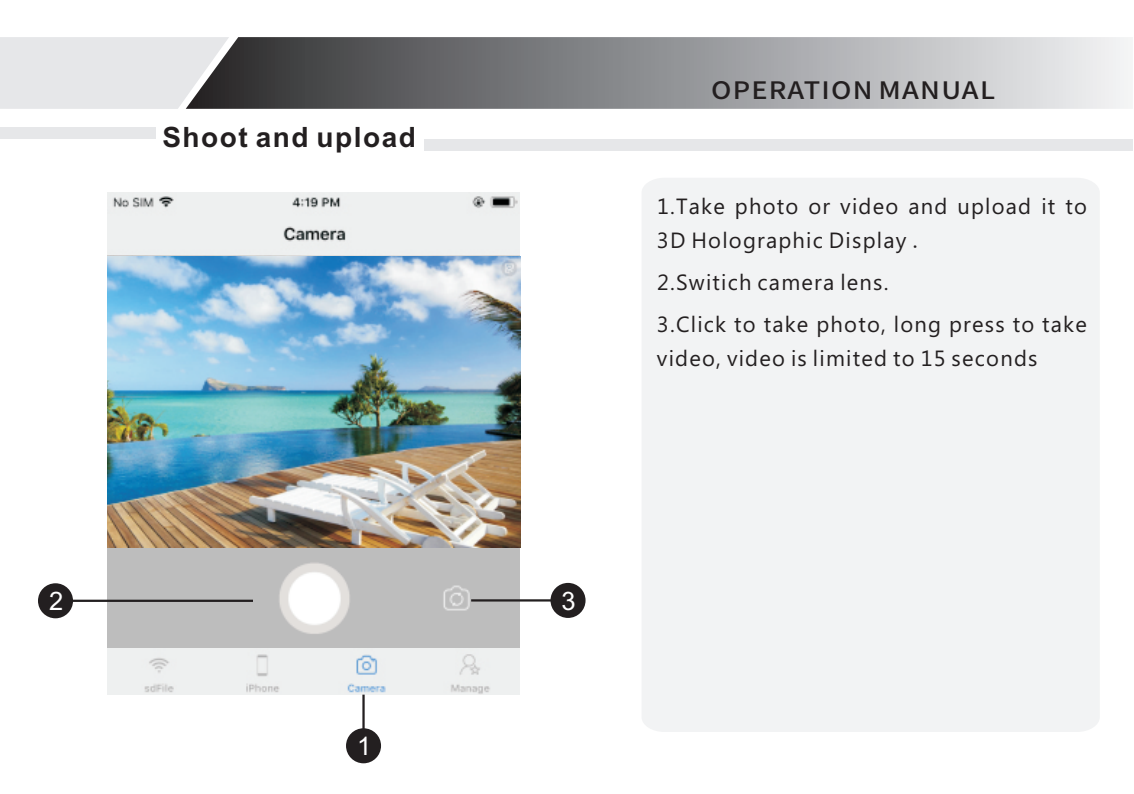
<style>
.page{position:relative;width:1134px;height:794px;background:#fff}
.page>*{position:absolute;margin:0;border:0;box-sizing:border-box;transform-origin:0 0}
.t1{font:700 28px "Arial";letter-spacing:.055em;color:#231f20}
.t2{font:25.6px "Arial";color:#fff}
.t3{font:24px "Source Han Sans";letter-spacing:.045em;color:#231f20;scale:1.13 1}
.t4{font:22px/33.6px "Microsoft Phags Pa";letter-spacing:.055em;color:#231f20}
.s1{font-family:"Sim Sun"}
</style>
<div class="page">
<div style="left:425px;top:139px;width:708px;height:11px;background:#e6e7e9"></div>
<div style="left:0;top:128px;width:155px;height:11px;background:#e6e7e9"></div>
<div style="left:0;top:37px;width:186px;height:72px;background:#e6e7e9"></div>
<svg style="left:186px;top:37px;width:946px;height:72px;background:#949598"></svg>
<img style="left:108px;top:193px;width:412px;height:64px">
<img style="left:108px;top:257px;width:412px;height:438px">
<svg style="left:361px;top:692px;width:5px;height:36px"></svg>
<div style="left:346px;top:728px;width:35px;height:35px;background:#231f20;border-radius:50%"></div>
<svg style="left:73px;top:598px;width:182px;height:5px"></svg>
<div style="left:38px;top:583px;width:35px;height:35px;background:#231f20;border-radius:50%"></div>
<svg style="left:469px;top:598px;width:81px;height:4px"></svg>
<div style="left:550px;top:583px;width:35px;height:35px;background:#231f20;border-radius:50%"></div>
<div style="left:642px;top:178px;width:458px;height:554px;background:#f2f3f4"></div>
<p class="t1" style="left:162px;top:126px;width:255px">Shoot and upload</p>
<p class="t3" style="left:711px;top:77px;width:253px">OPERATION MANUAL</p>
<p class="t4" style="left:657px;top:191px;width:431px">1.Take photo or video and upload it to<br>3D Holographic Display <span class="s1">.</span></p>
<p class="t4" style="left:657px;top:263px;width:431px;line-height:42.4px">2.Switich camera lens.<br>3.Click to take photo, long press to take</p>
<p class="t4" style="left:657px;top:343px;width:382px">video, video is limited to 15 seconds</p>
<p class="t2" style="left:49px;top:591px;width:16px">2</p>
<p class="t2" style="left:562px;top:591px;width:16px">3</p>
<p class="t2" style="left:357px;top:736px;width:16px">1</p>
</div>
